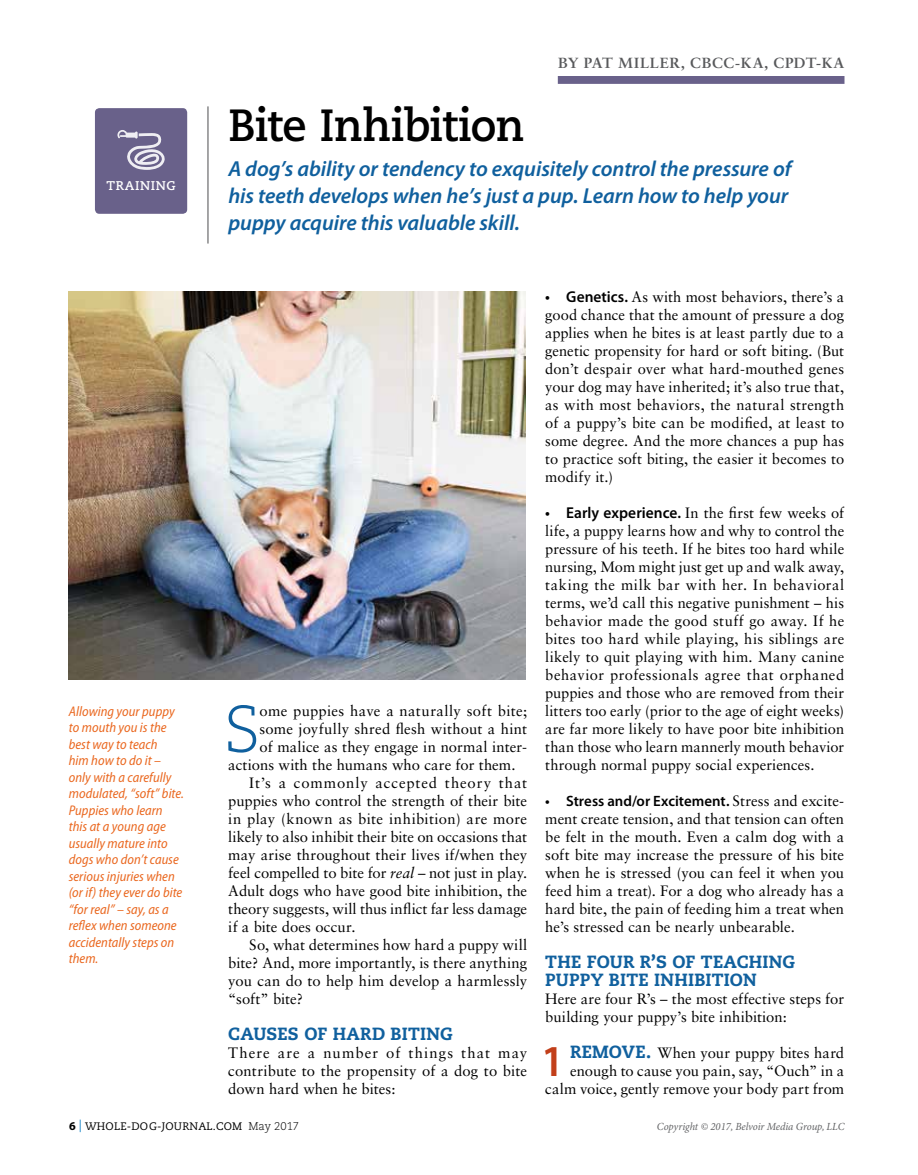
<style>
.page{position:relative;width:918px;height:1175px;background:#fff}
.page>*{position:absolute;margin:0;border:0;box-sizing:border-box;transform-origin:0 0}
.t1{font:300 65.7px "Caecilia LT Std";color:#10609e;scale:.95 1}
.t2{font:700 45px "Caecilia LT Std";letter-spacing:-.015em;color:#000;scale:.96 1}
.t3{font:600 44.4px "Myriad Pro";color:#c23f1a}
.t4{font:italic 600 21.75px/27px "Myriad Pro";letter-spacing:-.005em;color:#10609e}
.t5{font:800 17.7px/18px "Caecilia LT Std";letter-spacing:.01em;color:#10609e}
.t6{font:15px/18px "Sabon LT Std";letter-spacing:.005em;color:#000;text-align:justify}
.t7{font:600 15px "Myriad Pro";color:#000}
.t8{font:15px "Sabon LT Std";letter-spacing:.025em;color:#000}
.t9{font:15px "Sabon LT Std";letter-spacing:.06em;color:#000}
.t10{font:700 14.7px "Sabon LT Std";letter-spacing:.045em;color:#58595b}
.t11{font:italic semi-condensed 14.1px/16.5px "Myriad Pro";letter-spacing:.005em;color:#ea6820}
.t12{font:700 12.6px "Caecilia LT Std";letter-spacing:.12em;color:#fff}
.t13{font:italic 10.8px "Minion Pro";letter-spacing:-.01em;color:#636466}
.t14{font:10.8px "Caecilia LT Std";letter-spacing:.02em;color:#000}
.s1{font-style:italic}
.s2{font-family:"Myriad Pro";font-weight:600;font-size:15.75px}
.s3{font-family:"Sabon LT Std";font-weight:400}
.s4{font-family:"Caecilia LT Std";font-weight:800;font-size:17.7px;color:#10609e}
.s5{font-family:"Myriad Pro";font-weight:700;font-size:12px}
.s6{font-family:"Minion Pro";font-size:12.45px;color:#0079c1}
.s7{font-weight:300;font-size:11.25px}
</style>
<div class="page">
<hr style="left:208px;top:106px;width:1px;height:137px;background:#4d4d4f">
<div style="left:95px;top:108px;width:92px;height:106px;background:#69618a;border-radius:4px"></div>
<svg style="left:117px;top:130px;width:48px;height:40px"></svg>
<div style="left:558px;top:76px;width:287px;height:8px;background:#69618a"></div>
<img style="left:68px;top:292px;width:458px;height:388px">
<p class="t12" style="left:106px;top:178px;width:71px">Training</p>
<p class="t11" style="left:69px;top:703px;width:117px">Allowing your puppy to mouth you is the best way to teach<br>him how to do it – only with a carefully modulated, “soft” bite.<br>Puppies who learn this at a young age usually mature into dogs who don’t cause serious injuries when (or if) they ever do bite “for real” – say, as a reflex when someone accidentally steps on them.</p>
<p class="t10" style="left:558px;top:54px;width:287px">BY PAT MILLER, CBCC-KA, CPDT-KA</p>
<h2 class="t2" style="left:228px;top:99px;width:310px">Bite Inhibition</h2>
<h3 class="t4" style="left:228px;top:154px;width:565px">A dog’s ability or tendency to exquisitely control the pressure of his teeth develops when he’s just a pup. Learn how to help your puppy acquire this valuable skill.</h3>
<h1 class="t1" style="left:224px;top:692px;width:39px">S</h1>
<p class="t6" style="left:260px;top:701px;width:269px">ome puppies have a naturally soft bite;</p>
<p class="t6" style="left:260px;top:719px;width:269px">some joyfully shred flesh without a hint</p>
<p class="t6" style="left:260px;top:737px;width:269px">of malice as they engage in normal inter-</p>
<p class="t6" style="left:228px;top:755px;width:289px">actions with the humans who care for them.</p>
<p class="t9" style="left:249px;top:773px;width:279px">It’s a commonly accepted theory that</p>
<p class="t6" style="left:228px;top:791px;width:300px">puppies who control the strength of their bite</p>
<p class="t8" style="left:228px;top:809px;width:300px">in play (known as bite inhibition) are more</p>
<p class="t6" style="left:228px;top:827px;width:300px">likely to also inhibit their bite on occasions that</p>
<p class="t6" style="left:228px;top:845px;width:300px">may arise throughout their lives if/when they</p>
<p class="t6" style="left:228px;top:863px;width:300px">feel compelled to bite for <span class="s1">real</span> – not just in play.</p>
<p class="t6" style="left:228px;top:881px;width:300px">Adult dogs who have good bite inhibition, the</p>
<p class="t6" style="left:228px;top:899px;width:300px">theory suggests, will thus inflict far less damage</p>
<p class="t6" style="left:228px;top:917px;width:129px">if a bite does occur.</p>
<p class="t6" style="left:249px;top:935px;width:279px">So, what determines how hard a puppy will</p>
<p class="t6" style="left:228px;top:953px;width:300px">bite? And, more importantly, is there anything</p>
<p class="t6" style="left:228px;top:971px;width:300px">you can do to help him develop a harmlessly</p>
<p class="t6" style="left:228px;top:989px;width:76px">“soft” bite?</p>
<p class="t5" style="left:228px;top:1024px;width:224px">CAUSES OF HARD BITING</p>
<p class="t6" style="left:228px;top:1043px;width:300px">There are a number of things that may contribute to the propensity of a dog to bite down hard when he bites:</p>
<p class="t6" style="left:545px;top:287px;width:300px"><span class="s2">• Genetics.</span> As with most behaviors, there’s a good chance that the amount of pressure a dog applies when he bites is at least partly due to a genetic propensity for hard or soft biting. (But don’t despair over what hard-mouthed genes your dog may have inherited; it’s also true that, as with most behaviors, the natural strength of a puppy’s bite can be modified, at least to some degree. And the more chances a pup has to practice soft biting, the easier it becomes to modify it.)</p>
<p class="t6" style="left:545px;top:503px;width:301px"><span class="s2">• Early experience.</span> In the first few weeks of life, a puppy learns how and why to control the pressure of his teeth. If he bites too hard while nursing, Mom might just get up and walk away, taking the milk bar with her. In behavioral terms, we’d call this negative punishment – his behavior made the good stuff go away. If he bites too hard while playing, his siblings are likely to quit playing with him. Many canine behavior professionals agree that orphaned puppies and those who are removed from their litters too early (prior to the age of eight weeks) are far more likely to have poor bite inhibition than those who learn mannerly mouth behavior through normal puppy social experiences.</p>
<p class="t7" style="left:545px;top:791px;width:300px">• Stress and/or Excitement. <span class="s3">Stress and excite-</span></p>
<p class="t6" style="left:545px;top:809px;width:300px">ment create tension, and that tension can often be felt in the mouth. Even a calm dog with a soft bite may increase the pressure of his bite when he is stressed (you can feel it when you feed him a treat). For a dog who already has a hard bite, the pain of feeding him a treat when he’s stressed can be nearly unbearable.</p>
<p class="t5" style="left:545px;top:952px;width:249px">THE FOUR R’S OF TEACHING<br>PUPPY BITE INHIBITION</p>
<p class="t6" style="left:545px;top:989px;width:300px">Here are four R’s – the most effective steps for building your puppy’s bite inhibition:</p>
<h3 class="t3" style="left:541px;top:1032px;width:25px">1</h3>
<p class="t6" style="left:545px;top:1043px;width:300px;text-align:right"><span class="s4">REMOVE.</span> When your puppy bites hard enough to cause you pain, say, “Ouch” in a calm voice, gently remove your body part from</p>
<p class="t14" style="left:69px;top:1120px;width:232px"><span class="s5">6</span> <span class="s6">|</span> WHOLE-DOG-JOURNAL.COM <span class="s7">May 2017</span></p>
<p class="t13" style="left:657px;top:1120px;width:189px">Copyright © 2017, Belvoir Media Group, LLC</p>
</div>
